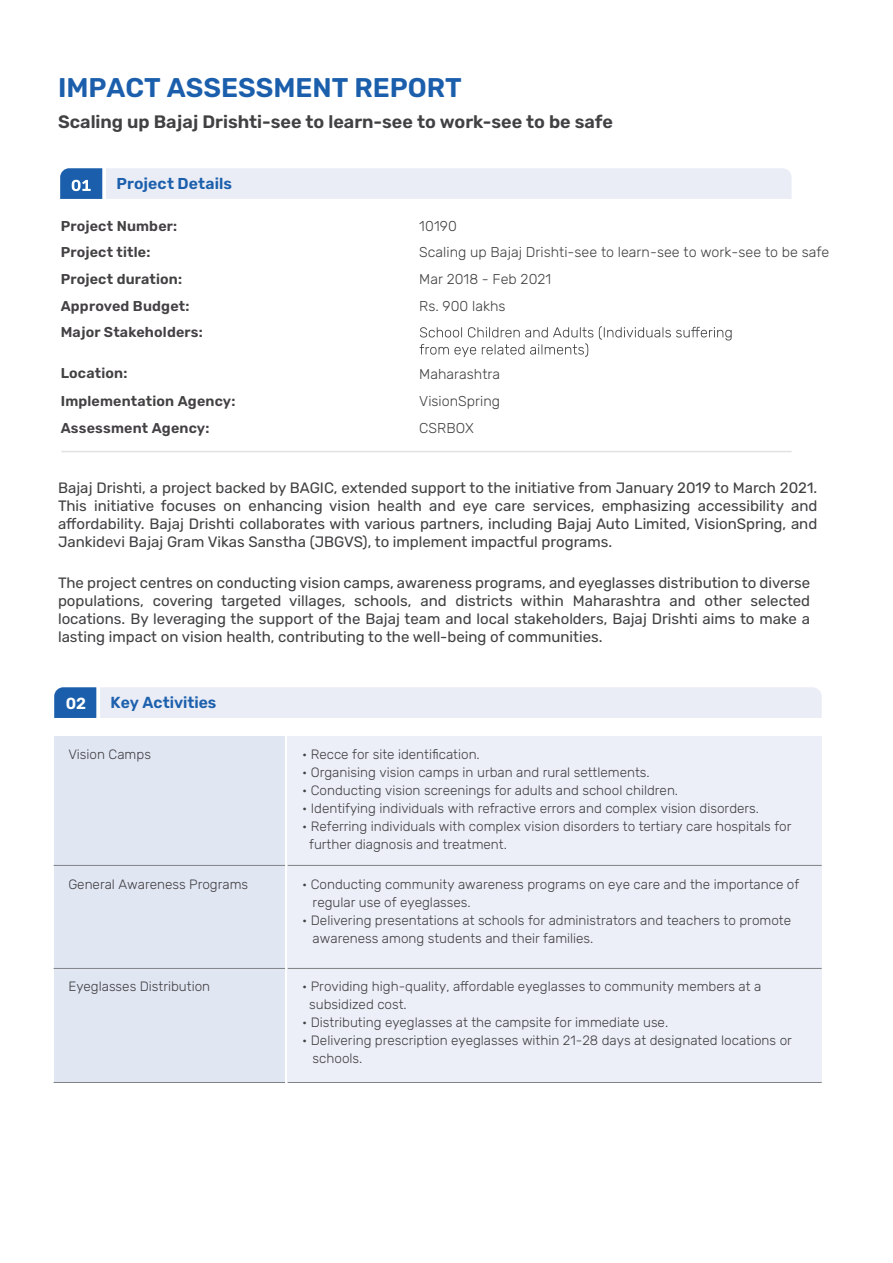
<style>
.page{position:relative;width:893px;height:1263px;background:#fff}
.page>*{position:absolute;margin:0;border:0;box-sizing:border-box;transform-origin:0 0}
.t1{font:600 27px "Rubik";color:#1b5fac}
.t2{font:600 18px "Rubik";color:#414042}
.t3{font:600 16.05px "Rubik";color:#1d60ad}
.t4{font:600 16.05px "Rubik";color:#fff}
.t5{font:600 15.75px "Rubik";letter-spacing:.005em;color:#1b5fac}
.t6{font:15px/18px "Rubik";color:#414042;text-align:justify}
.t7{font:600 14.25px "Rubik";letter-spacing:.015em;color:#434143}
.t8{font:300 14.25px "Rubik";letter-spacing:.005em;color:#414042}
.t9{font:300 13.5px/18px "Rubik";color:#414042}
</style>
<div class="page">
<div style="left:54px;top:968px;width:231px;height:114px;background:#e1e6f3"></div>
<div style="left:288px;top:968px;width:534px;height:114px;background:#eceff8"></div>
<div style="left:54px;top:865px;width:231px;height:103px;background:#e1e6f3"></div>
<div style="left:288px;top:865px;width:534px;height:103px;background:#eceff8"></div>
<hr style="left:54px;top:968px;width:231px;height:1px;background:#808385">
<hr style="left:288px;top:968px;width:534px;height:1px;background:#808385">
<hr style="left:54px;top:1082px;width:231px;height:1px;background:#808385">
<hr style="left:288px;top:1082px;width:534px;height:1px;background:#808385">
<div style="left:60px;top:168px;width:732px;height:31px;background:#eaedf6"></div>
<svg style="left:420px;top:327px;width:42px;height:10px"></svg>
<svg style="left:468px;top:327px;width:125px;height:10px"></svg>
<svg style="left:599px;top:326px;width:133px;height:14px"></svg>
<svg style="left:419px;top:344px;width:57px;height:13px"></svg>
<svg style="left:482px;top:344px;width:42px;height:11px"></svg>
<svg style="left:530px;top:343px;width:58px;height:14px"></svg>
<hr style="left:61px;top:451px;width:731px;height:1px;background:#e1e1e1">
<div style="left:54px;top:687px;width:768px;height:31px;background:#eaedf6"></div>
<div style="left:54px;top:736px;width:231px;height:129px;background:#e1e6f3"></div>
<div style="left:288px;top:736px;width:534px;height:129px;background:#eceff8"></div>
<hr style="left:54px;top:865px;width:231px;height:1px;background:#808385">
<hr style="left:288px;top:865px;width:534px;height:1px;background:#808385">
<h1 class="t1" style="left:58px;top:68px;width:405px">IMPACT ASSESSMENT REPORT</h1>
<h2 class="t2" style="left:58px;top:108px;width:556px">Scaling up Bajaj Drishti-see to learn-see to work-see to be safe</h2>
<p class="t5" style="left:117px;top:172px;width:117px">Project Details</p>
<p class="t7" style="left:61px;top:215px;width:118px">Project Number:</p>
<p class="t8" style="left:419px;top:215px;width:39px">10190</p>
<p class="t7" style="left:61px;top:242px;width:91px">Project title:</p>
<p class="t8" style="left:419px;top:242px;width:412px">Scaling up Bajaj Drishti-see to learn-see to work-see to be safe</p>
<p class="t7" style="left:61px;top:268px;width:123px">Project duration:</p>
<p class="t8" style="left:419px;top:269px;width:133px">Mar 2018 - Feb 2021</p>
<p class="t7" style="left:61px;top:295px;width:130px">Approved Budget:</p>
<p class="t8" style="left:419px;top:295px;width:88px">Rs. 900 lakhs</p>
<p class="t7" style="left:61px;top:322px;width:144px">Major Stakeholders:</p>
<p class="t7" style="left:61px;top:363px;width:68px">Location:</p>
<p class="t7" style="left:61px;top:391px;width:176px">Implementation Agency:</p>
<p class="t8" style="left:419px;top:363px;width:82px">Maharashtra</p>
<p class="t8" style="left:419px;top:391px;width:83px">VisionSpring</p>
<p class="t7" style="left:61px;top:417px;width:150px">Assessment Agency:</p>
<p class="t8" style="left:419px;top:418px;width:56px">CSRBOX</p>
<p class="t6" style="left:58px;top:480px;width:761px">Bajaj Drishti, a project backed by BAGIC, extended support to the initiative from January 2019 to March 2021.<br>This initiative focuses on enhancing vision health and eye care services, emphasizing accessibility and affordability. Bajaj Drishti collaborates with various partners, including Bajaj Auto Limited, VisionSpring, and Jankidevi Bajaj Gram Vikas Sanstha (JBGVS), to implement impactful programs.</p>
<p class="t6" style="left:58px;top:575px;width:754px">The project centres on conducting vision camps, awareness programs, and eyeglasses distribution to diverse populations, covering targeted villages, schools, and districts within Maharashtra and other selected locations. By leveraging the support of the Bajaj team and local stakeholders, Bajaj Drishti aims to make a lasting impact on vision health, contributing to the well-being of communities.</p>
<p class="t4" style="left:66px;top:691px;width:22px">02</p>
<p class="t3" style="left:111px;top:690px;width:107px">Key Activities</p>
<p class="t9" style="left:68px;top:746px;width:84px">Vision Camps</p>
<p class="t9" style="left:302px;top:746px;width:179px">• Recce for site identification.</p>
<p class="t9" style="left:302px;top:764px;width:349px">• Organising vision camps in urban and rural settlements.</p>
<p class="t9" style="left:302px;top:782px;width:377px">• Conducting vision screenings for adults and school children.</p>
<p class="t9" style="left:302px;top:800px;width:458px">• Identifying individuals with refractive errors and complex vision disorders.</p>
<p class="t9" style="left:309px;top:818px;width:484px;text-indent:-7px">• Referring individuals with complex vision disorders to tertiary care hospitals for further diagnosis and treatment.</p>
<p class="t9" style="left:68px;top:876px;width:181px">General Awareness Programs</p>
<p class="t9" style="left:313px;top:876px;width:488px;text-indent:-10px">• Conducting community awareness programs on eye care and the importance of regular use of eyeglasses.</p>
<p class="t9" style="left:313px;top:912px;width:480px;text-indent:-10px">• Delivering presentations at schools for administrators and teachers to promote awareness among students and their families.</p>
<p class="t9" style="left:68px;top:977px;width:143px">Eyeglasses Distribution</p>
<p class="t9" style="left:309px;top:977px;width:454px;text-indent:-7px">• Providing high-quality, affordable eyeglasses to community members at a subsidized cost.</p>
<p class="t9" style="left:302px;top:1013px;width:367px">• Distributing eyeglasses at the campsite for immediate use.</p>
<p class="t9" style="left:313px;top:1031px;width:481px;text-indent:-10px">• Delivering prescription eyeglasses within 21-28 days at designated locations or schools.</p>
</div>
